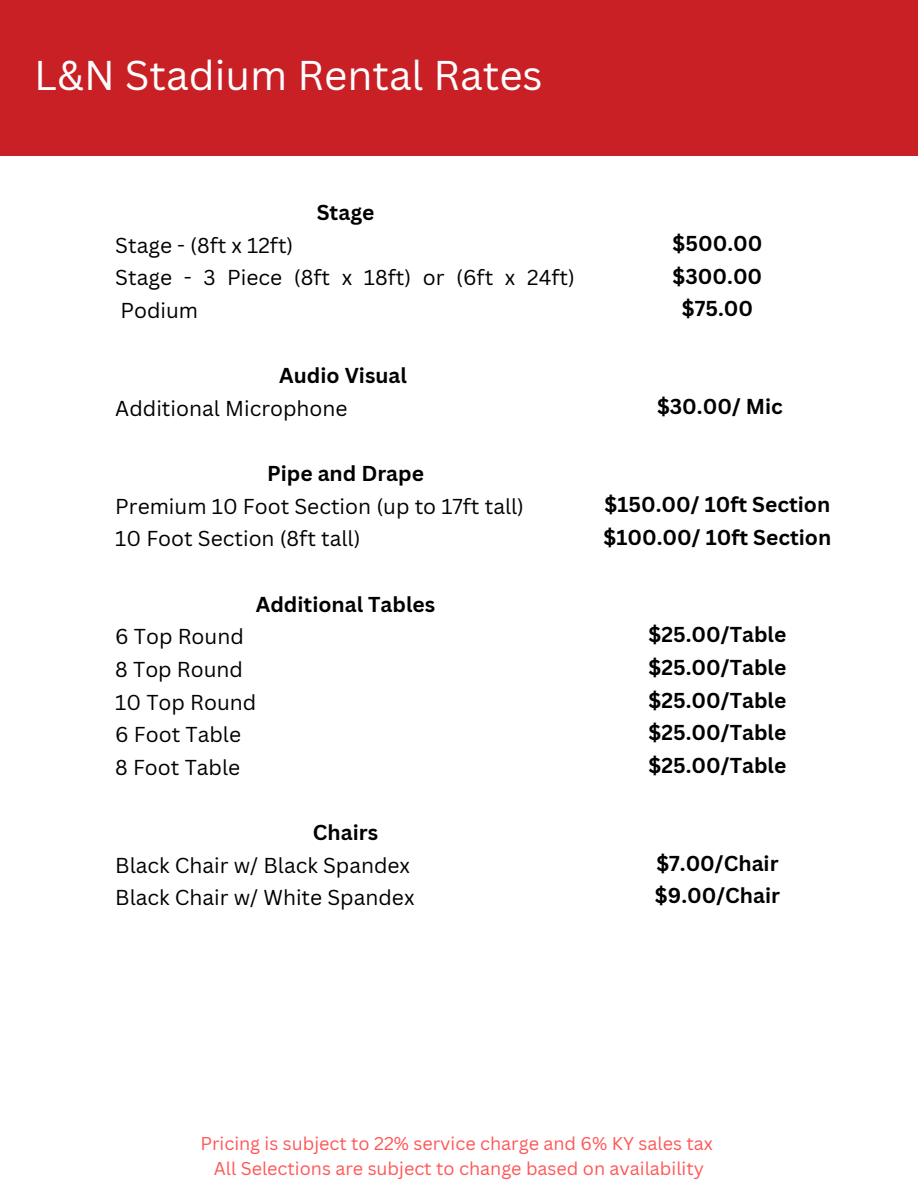
<style>
.page{position:relative;width:918px;height:1188px;background:#fff}
.page>*{position:absolute;margin:0;border:0;box-sizing:border-box;transform-origin:0 0}
.t1{font:40.5px "Canva Sans";color:#fff}
.t2{font:21px/32.7px "Canva Sans";color:#000}
.t3{font:700 21px/32.7px "Canva Sans";color:#000}
.t4{font:18px/24.8px "Canva Sans";color:#ff5757;text-align:center}
</style>
<div class="page">
<div style="left:0;top:0;width:918px;height:156px;background:#c92026"></div>
<h1 class="t1" style="left:34px;top:47px;width:510px">L&amp;N Stadium Rental Rates</h1>
<p class="t3" style="left:317px;top:196px;width:59px">Stage</p>
<p class="t2" style="left:115px;top:228px;width:461px">Stage - (8ft x 12ft)<br>Stage - 3 Piece (8ft x 18ft) or (6ft x 24ft)<br>Podium</p>
<p class="t3" style="left:279px;top:359px;width:129px">Audio Visual</p>
<p class="t2" style="left:115px;top:391px;width:234px">Additional Microphone</p>
<p class="t3" style="left:267px;top:457px;width:158px">Pipe and Drape</p>
<p class="t2" style="left:115px;top:489px;width:410px">Premium 10 Foot Section (up to 17ft tall)<br>10 Foot Section (8ft tall)</p>
<p class="t3" style="left:256px;top:587px;width:181px">Additional Tables</p>
<p class="t2" style="left:115px;top:620px;width:143px">6 Top Round<br>8 Top Round<br>10 Top Round<br>6 Foot Table<br>8 Foot Table</p>
<p class="t3" style="left:313px;top:816px;width:67px">Chairs</p>
<p class="t2" style="left:115px;top:848px;width:301px">Black Chair w/ Black Spandex<br>Black Chair w/ White Spandex</p>
<p class="t3" style="left:673px;top:226px;width:91px;text-align:center">$500.00 $300.00 $75.00</p>
<p class="t3" style="left:657px;top:390px;width:127px">$30.00/ Mic</p>
<p class="t3" style="left:604px;top:487px;width:229px">$150.00/ 10ft Section $100.00/ 10ft Section</p>
<p class="t3" style="left:649px;top:618px;width:139px;text-align:justify">$25.00/Table $25.00/Table $25.00/Table $25.00/Table $25.00/Table</p>
<p class="t3" style="left:655px;top:846px;width:127px">$7.00/Chair $9.00/Chair</p>
<p class="t4" style="left:200px;top:1131px;width:514px">Pricing is subject to 22% service charge and 6% KY sales tax<br>All Selections are subject to change based on availability</p>
</div>
